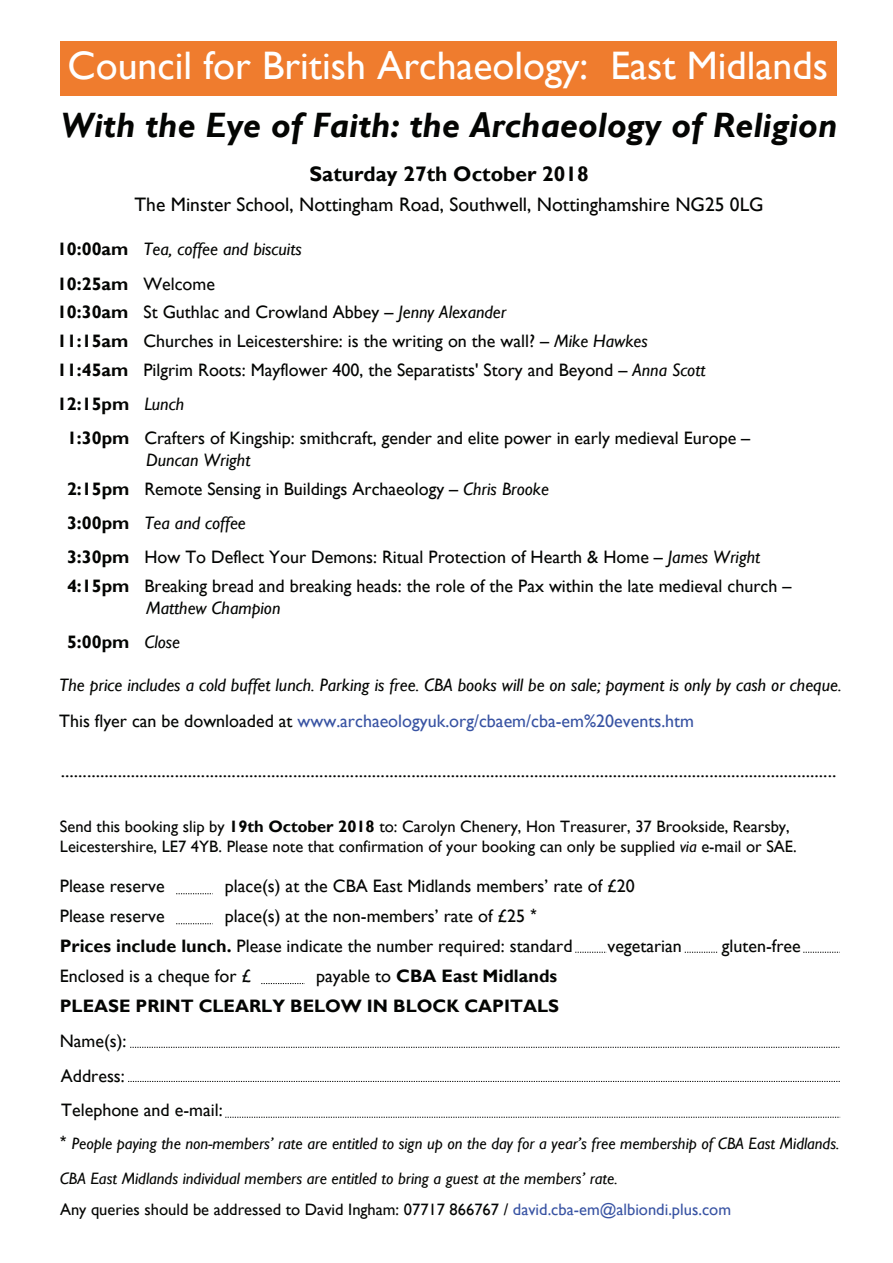
<style>
.page{position:relative;width:893px;height:1263px;background:#fff}
.page>*{position:absolute;margin:0;border:0;box-sizing:border-box;transform-origin:0 0}
.t1{font:39.75px "Gill Sans";color:#fff}
.t2{font:italic 700 35.25px "Gill Sans";color:#040503}
.t3{font:700 21px "Gill Sans";color:#040503}
.t4{font:19.5px "Gill Sans";color:#040503}
.t5{font:18px/28.8px "Gill Sans";color:#040503}
.t6{font:italic 18px/36px "Gill Sans";color:#040503}
.t7{font:700 18px "Gill Sans";color:#040503}
.t8{font:16.5px/19.8px "Gill Sans";color:#040503}
.t9{font:16.5px "Gill Sans";color:#040503;scale:1.21 1}
.t10{font:italic 16.5px "Gill Sans";color:#040503}
.s1{font-weight:700;font-style:normal}
.s2{font-style:normal}
.s3{font-weight:700}
.s4{font-style:italic}
.s5{font-weight:400;font-style:italic}
.s6{font-style:normal;color:#3853a3}
.s7{font-family:"Arial"}
.s8{font-weight:400}
.s9{font-family:"Arial";font-style:normal;font-size:18px}
.s10{color:#3853a3}
</style>
<div class="page">
<svg style="left:176px;top:893px;width:37px;height:1px"></svg>
<svg style="left:261px;top:983px;width:44px;height:1px"></svg>
<svg style="left:130px;top:1047px;width:709px;height:1px"></svg>
<svg style="left:225px;top:1117px;width:615px;height:1px"></svg>
<svg style="left:128px;top:1081px;width:712px;height:1px"></svg>
<div style="left:61px;top:41px;width:776px;height:55px;background:#ef7c2e"></div>
<svg style="left:176px;top:923px;width:37px;height:1px"></svg>
<svg style="left:575px;top:952px;width:31px;height:1px"></svg>
<svg style="left:803px;top:952px;width:37px;height:1px"></svg>
<svg style="left:685px;top:952px;width:32px;height:1px"></svg>
<h1 class="t1" style="left:68px;top:42px;width:762px">Council for British Archaeology: East Midlands</h1>
<h2 class="t2" style="left:61px;top:105px;width:778px">With the Eye of Faith: the Archaeology of Religion</h2>
<p class="t3" style="left:309px;top:161px;width:281px">Saturday 27th October 2018</p>
<p class="t4" style="left:134px;top:193px;width:631px">The Minster School, Nottingham Road, Southwell, Nottinghamshire NG25 0LG</p>
<p class="t6" style="left:57px;top:233px;width:246px;line-height:34.2px"><span class="s1">10:00am</span> Tea, coffee and biscuits<br><span class="s1">10:25am</span> <span class="s2">Welcome</span></p>
<p class="t5" style="left:57px;top:298px;width:650px"><span class="s3">10:30am</span> St Guthlac and Crowland Abbey – <span class="s4">Jenny Alexander<br></span><span class="s3">11:15am</span> Churches in Leicestershire: is the writing on the wall? – <span class="s4">Mike Hawkes<br></span><span class="s3">11:45am</span> Pilgrim Roots: Mayflower 400, the Separatists' Story and Beyond – <span class="s4">Anna Scott</span></p>
<p class="t5" style="left:67px;top:387px;width:685px;line-height:34.2px;text-indent:-10px"><span class="s3">12:15pm</span> <span class="s4">Lunch<br></span><span class="s3">1:30pm</span> Crafters of Kingship: smithcraft, gender and elite power in early medieval Europe –</p>
<p class="t5" style="left:67px;top:446px;width:484px;text-indent:79px"><span class="s4">Duncan Wright<br></span><span class="s3">2:15pm</span> Remote Sensing in Buildings Archaeology – <span class="s4">Chris Brooke</span></p>
<p class="t5" style="left:67px;top:506px;width:695px;line-height:34.2px"><span class="s3">3:00pm</span> <span class="s4">Tea and coffee<br></span><span class="s3">3:30pm</span> How To Deflect Your Demons: Ritual Protection of Hearth &amp; Home – <span class="s4">James Wright</span></p>
<p class="t5" style="left:146px;top:576px;width:647px;line-height:21.6px;text-indent:-79px"><span class="s3">4:15pm</span> Breaking bread and breaking heads: the role of the Pax within the late medieval church –<br><span class="s4">Matthew Champion</span></p>
<p class="t7" style="left:67px;top:631px;width:115px">5:00pm <span class="s5">Close</span></p>
<p class="t6" style="left:59px;top:667px;width:784px">The price includes a cold buffet lunch. Parking is free. CBA books will be on sale; payment is only by cash or cheque.<br><span class="s2">This flyer can be downloaded at</span> <span class="s6">www.archaeologyuk.org/cbaem/cba-em%20events.htm</span></p>
<p class="t9" style="left:61px;top:762px;width:642px">.................................................................................................................................................................................</p>
<p class="t8" style="left:60px;top:817px;width:738px">Send this booking slip by <span class="s3">19th October 2018</span> to: Carolyn Chenery, Hon Treasurer, 37 Brookside, Rearsby,<br>Leicestershire, LE7 4YB. Please note that confirmation of your booking can only be supplied <span class="s4">via</span> e-mail or SAE.</p>
<p class="t5" style="left:60px;top:872px;width:107px">Please reserve</p>
<p class="t5" style="left:225px;top:872px;width:411px">place(s) at the CBA East Midlands members’ rate of £20</p>
<p class="t5" style="left:60px;top:902px;width:107px">Please reserve</p>
<p class="t5" style="left:225px;top:902px;width:314px">place(s) at the non-members’ rate of £25 <span class="s7">*</span></p>
<p class="t5" style="left:60px;top:932px;width:514px"><span class="s3">Prices include lunch.</span> Please indicate the number required: standard</p>
<p class="t5" style="left:607px;top:932px;width:76px">vegetarian</p>
<p class="t5" style="left:722px;top:932px;width:80px">gluten-free</p>
<p class="t5" style="left:60px;top:962px;width:193px">Enclosed is a cheque for £</p>
<p class="t7" style="left:316px;top:965px;width:242px"><span class="s8">payable to</span> CBA East Midlands</p>
<p class="t7" style="left:60px;top:995px;width:501px">PLEASE PRINT CLEARLY BELOW IN BLOCK CAPITALS</p>
<p class="t5" style="left:60px;top:1024px;width:164px;line-height:34.5px">Name(s):<br>Address:<br>Telephone and e-mail:</p>
<p class="t10" style="left:60px;top:1134px;width:781px"><span class="s9">*</span> People paying the non-members’ rate are entitled to sign up on the day for a year’s free membership of CBA East Midlands.</p>
<p class="t10" style="left:60px;top:1168px;width:559px">CBA East Midlands individual members are entitled to bring a guest at the members’ rate.</p>
<p class="t8" style="left:60px;top:1200px;width:672px">Any queries should be addressed to David Ingham: 07717 866767 / <span class="s10">david.cba-em@albiondi.plus.com</span></p>
</div>
